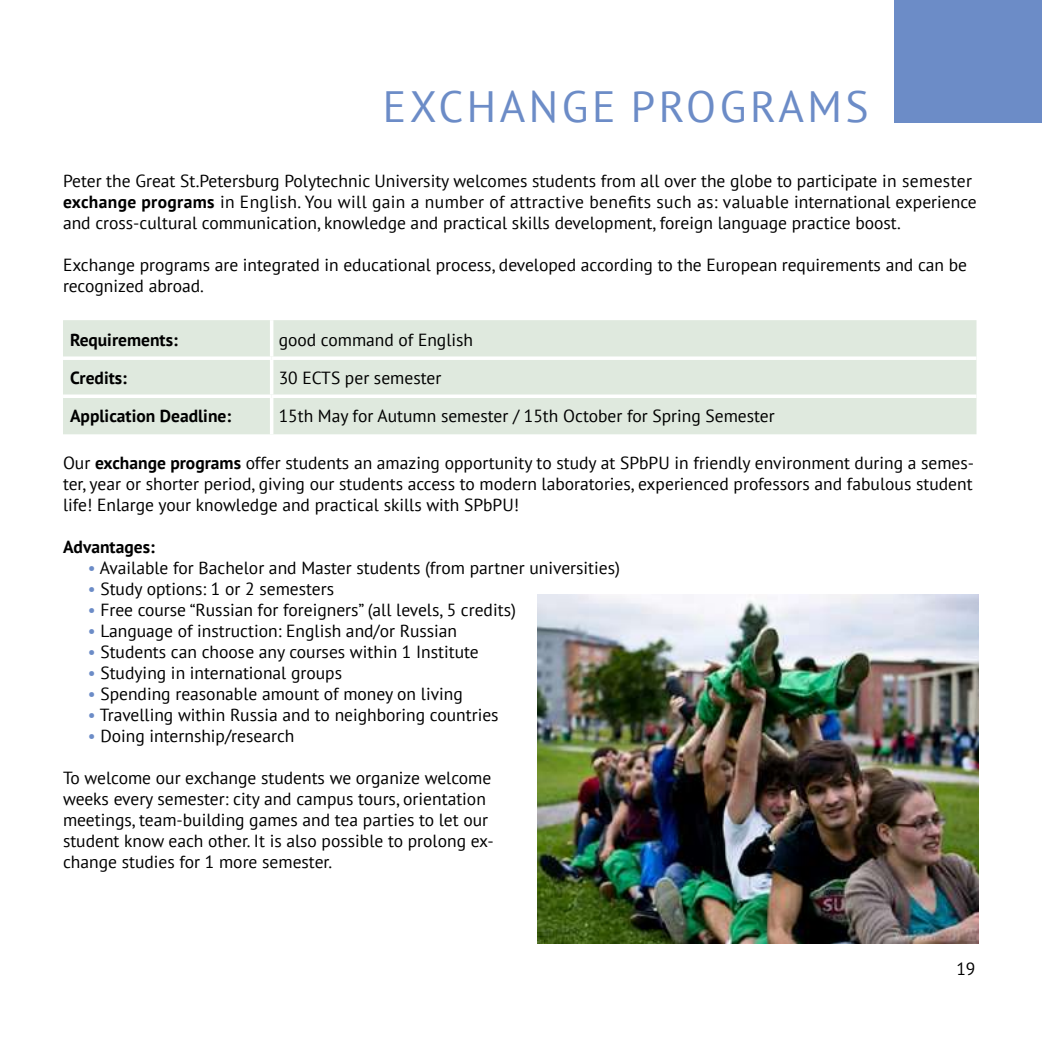
<style>
.page{position:relative;width:1042px;height:1042px;background:#fff}
.page>*{position:absolute;margin:0;border:0;box-sizing:border-box;transform-origin:0 0}
.t1{font:43.75px "PT Sans";letter-spacing:.08em;color:#6c8cc7}
.t2{font:17.5px/21px "PT Sans";color:#000}
.t3{font:700 17.5px "PT Sans";color:#000}
.s1{font-weight:700}
.s2{color:#6c8cc7}
</style>
<div class="page">
<div style="left:63px;top:320px;width:913px;height:114px;background:#dfe9de"></div>
<hr style="left:270px;top:320px;width:3px;height:36px;background:#fff">
<svg style="left:63px;top:356px;width:209px;height:4px"></svg>
<svg style="left:272px;top:356px;width:704px;height:4px"></svg>
<hr style="left:270px;top:360px;width:3px;height:34px;background:#fff">
<svg style="left:63px;top:394px;width:209px;height:4px"></svg>
<svg style="left:272px;top:394px;width:704px;height:4px"></svg>
<hr style="left:270px;top:398px;width:3px;height:36px;background:#fff">
<img style="left:537px;top:594px;width:442px;height:350px">
<div style="left:895px;top:0;width:147px;height:122px;background:#6c8cc7"></div>
<h1 class="t1" style="left:383px;top:78px;width:487px">EXCHANGE PROGRAMS</h1>
<p class="t2" style="left:63px;top:170px;width:915px">Peter the Great St.Petersburg Polytechnic University welcomes students from all over the globe to participate in semester <span class="s1">exchange programs</span> in English. You will gain a number of attractive benefits such as: valuable international experience and cross-cultural communication, knowledge and practical skills development, foreign language practice boost.</p>
<p class="t2" style="left:63px;top:254px;width:905px">Exchange programs are integrated in educational process, developed according to the European requirements and can be recognized abroad.</p>
<p class="t3" style="left:70px;top:328px;width:109px">Requirements:</p>
<p class="t2" style="left:279px;top:329px;width:196px">good command of English</p>
<p class="t3" style="left:70px;top:366px;width:58px">Credits:</p>
<p class="t2" style="left:279px;top:367px;width:164px">30 ECTS per semester</p>
<p class="t3" style="left:70px;top:404px;width:163px">Application Deadline:</p>
<p class="t2" style="left:279px;top:405px;width:497px">15th May for Autumn semester / 15th October for Spring Semester</p>
<p class="t2" style="left:63px;top:452px;width:912px;text-align:justify">Our <span class="s1">exchange programs</span> offer students an amazing opportunity to study at SPbPU in friendly environment during a semes&shy;ter, year or shorter period, giving our students access to modern laboratories, experienced professors and fabulous student life! Enlarge your knowledge and practical skills with SPbPU!</p>
<p class="t3" style="left:63px;top:536px;width:93px">Advantages:</p>
<p class="t2" style="left:88px;top:557px;width:534px"><span class="s2">•</span> Available for Bachelor and Master students (from partner universities)</p>
<p class="t2" style="left:88px;top:578px;width:248px"><span class="s2">•</span> Study options: 1 or 2 semesters</p>
<p class="t2" style="left:88px;top:599px;width:430px"><span class="s2">•</span> Free course “Russian for foreigners” (all levels, 5 credits)</p>
<p class="t2" style="left:88px;top:620px;width:371px"><span class="s2">•</span> Language of instruction: English and/or Russian</p>
<p class="t2" style="left:88px;top:641px;width:392px"><span class="s2">•</span> Students can choose any courses within 1 Institute</p>
<p class="t2" style="left:88px;top:662px;width:256px"><span class="s2">•</span> Studying in international groups</p>
<p class="t2" style="left:88px;top:683px;width:376px"><span class="s2">•</span> Spending reasonable amount of money on living</p>
<p class="t2" style="left:88px;top:704px;width:412px"><span class="s2">•</span> Travelling within Russia and to neighboring countries</p>
<p class="t2" style="left:88px;top:725px;width:208px"><span class="s2">•</span> Doing internship/research</p>
<p class="t2" style="left:63px;top:767px;width:432px">To welcome our exchange students we organize welcome weeks every semester: city and campus tours, orientation meetings, team-building games and tea parties to let our student know each other. It is also possible to prolong ex&shy;change studies for 1 more semester.</p>
<p class="t2" style="left:956px;top:958px;width:21px">19</p>
</div>
